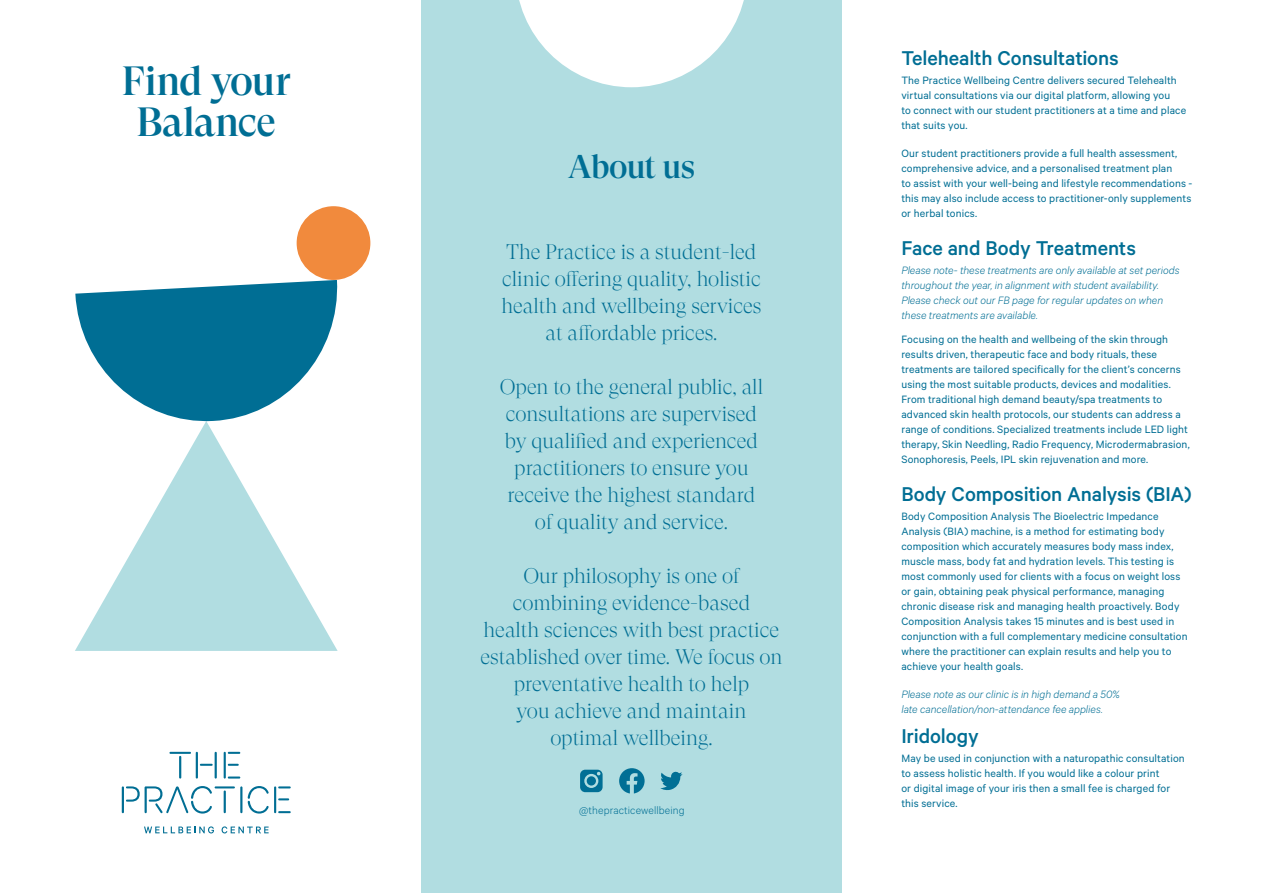
<style>
.page{position:relative;width:1263px;height:893px;background:#fff}
.page>*{position:absolute;margin:0;border:0;box-sizing:border-box;transform-origin:0 0}
.t1{font:500 40.8px/40.8px "GT Super Display";letter-spacing:-.02em;color:#006e94;text-align:center}
.t2{font:500 33px "GT Super Display";letter-spacing:-.025em;color:#006e94}
.t3{font:500 22.5px "Calibre";letter-spacing:-.005em;color:#006e94}
.t4{font:300 21px/27px "GT Super Display";color:#006e94;text-align:center}
.t5{font:12px/15px "Calibre";letter-spacing:.01em;color:#006e94}
.t6{font:italic 300 12px/15px "Calibre";color:#006e94}
.Name{font:300 12px "Calibre";letter-spacing:.01em;color:#006e94}
</style>
<div class="page">
<hr style="left:179px;top:756px;width:2px;height:23px;background:#006e94">
<hr style="left:169px;top:752px;width:22px;height:2px;background:#006e94">
<svg style="left:200px;top:764px;width:13px;height:2px"></svg>
<hr style="left:196px;top:752px;width:2px;height:27px;background:#006e94">
<hr style="left:215px;top:752px;width:2px;height:27px;background:#006e94">
<hr style="left:224px;top:752px;width:2px;height:27px;background:#006e94">
<svg style="left:228px;top:776px;width:12px;height:3px"></svg>
<svg style="left:228px;top:764px;width:11px;height:2px"></svg>
<svg style="left:228px;top:752px;width:12px;height:2px"></svg>
<hr style="left:215px;top:786px;width:20px;height:2px;background:#006e94">
<hr style="left:122px;top:786px;width:2px;height:27px;background:#006e94">
<hr style="left:224px;top:790px;width:2px;height:23px;background:#006e94">
<hr style="left:240px;top:786px;width:2px;height:27px;background:#006e94">
<svg style="left:248px;top:786px;width:21px;height:28px"></svg>
<svg style="left:126px;top:786px;width:86px;height:28px"></svg>
<hr style="left:274px;top:786px;width:2px;height:27px;background:#006e94">
<svg style="left:278px;top:811px;width:13px;height:2px"></svg>
<svg style="left:278px;top:798px;width:11px;height:2px"></svg>
<svg style="left:278px;top:786px;width:13px;height:2px"></svg>
<svg style="left:144px;top:826px;width:70px;height:7px"></svg>
<svg style="left:222px;top:826px;width:47px;height:7px"></svg>
<svg style="left:75px;top:425px;width:263px;height:226px;fill:#b5dee2"></svg>
<svg style="left:75px;top:280px;width:263px;height:145px"></svg>
<div style="left:297px;top:206px;width:73px;height:74px;background:#f18a3d;border-radius:50%"></div>
<div style="left:421px;top:0;width:421px;height:893px;background:#b1dde1"></div>
<svg style="left:519px;top:0;width:225px;height:87px"></svg>
<svg style="left:580px;top:770px;width:23px;height:22px"></svg>
<svg style="left:619px;top:768px;width:26px;height:25px"></svg>
<svg style="left:660px;top:771px;width:22px;height:19px"></svg>
<p class="t1" style="left:122px;top:62px;width:170px">Find your<br>Balance</p>
<p class="t2" style="left:568px;top:149px;width:129px">About us</p>
<p class="t4" style="left:501px;top:239px;width:262px">The Practice is a student-led clinic offering quality, holistic health and wellbeing services at affordable prices.</p>
<p class="t4" style="left:500px;top:374px;width:265px">Open to the general public, all consultations are supervised by qualified and experienced practitioners to ensure you receive the highest standard of quality and service.</p>
<p class="t4" style="left:480px;top:563px;width:303px">Our philosophy is one of combining evidence-based<br>health sciences with best practice established over time. We focus on preventative health to help<br>you achieve and maintain optimal wellbeing.</p>
<p class="Name" style="left:579px;top:803px;width:107px">@thepracticewellbeing</p>
<p class="t3" style="left:901px;top:44px;width:219px">Telehealth Consultations</p>
<p class="t5" style="left:901px;top:72px;width:286px">The Practice Wellbeing Centre delivers secured Telehealth virtual consultations via our digital platform, allowing you<br>to connect with our student practitioners at a time and place that suits you.</p>
<p class="t5" style="left:901px;top:145px;width:293px">Our student practitioners provide a full health assessment, comprehensive advice, and a personalised treatment plan<br>to assist with your well-being and lifestyle recommendations - this may also include access to practitioner-only supplements or herbal tonics.</p>
<p class="t3" style="left:901px;top:235px;width:236px">Face and Body Treatments</p>
<p class="t6" style="left:901px;top:262px;width:280px">Please note- these treatments are only available at set periods throughout the year, in alignment with student availability.<br>Please check out our FB page for regular updates on when these treatments are available.</p>
<p class="t5" style="left:901px;top:331px;width:290px">Focusing on the health and wellbeing of the skin through results driven, therapeutic face and body rituals, these treatments are tailored specifically for the client’s concerns using the most suitable products, devices and modalities.<br>From traditional high demand beauty/spa treatments to advanced skin health protocols, our students can address a range of conditions. Specialized treatments include LED light therapy, Skin Needling, Radio Frequency, Microdermabrasion, Sonophoresis, Peels, IPL skin rejuvenation and more.</p>
<p class="t3" style="left:901px;top:481px;width:292px">Body Composition Analysis (BIA)</p>
<p class="t5" style="left:901px;top:508px;width:288px">Body Composition Analysis The Bioelectric Impedance Analysis (BIA) machine, is a method for estimating body composition which accurately measures body mass index, muscle mass, body fat and hydration levels. This testing is most commonly used for clients with a focus on weight loss or gain, obtaining peak physical performance, managing chronic disease risk and managing health proactively. Body Composition Analysis takes 15 minutes and is best used in conjunction with a full complementary medicine consultation where the practitioner can explain results and help you to achieve your health goals.</p>
<p class="t6" style="left:901px;top:686px;width:220px">Please note as our clinic is in high demand a 50% late cancellation/non-attendance fee applies.</p>
<p class="t3" style="left:901px;top:723px;width:79px">Iridology</p>
<p class="t5" style="left:901px;top:750px;width:285px">May be used in conjunction with a naturopathic consultation to assess holistic health. If you would like a colour print<br>or digital image of your iris then a small fee is charged for this service.</p>
</div>
